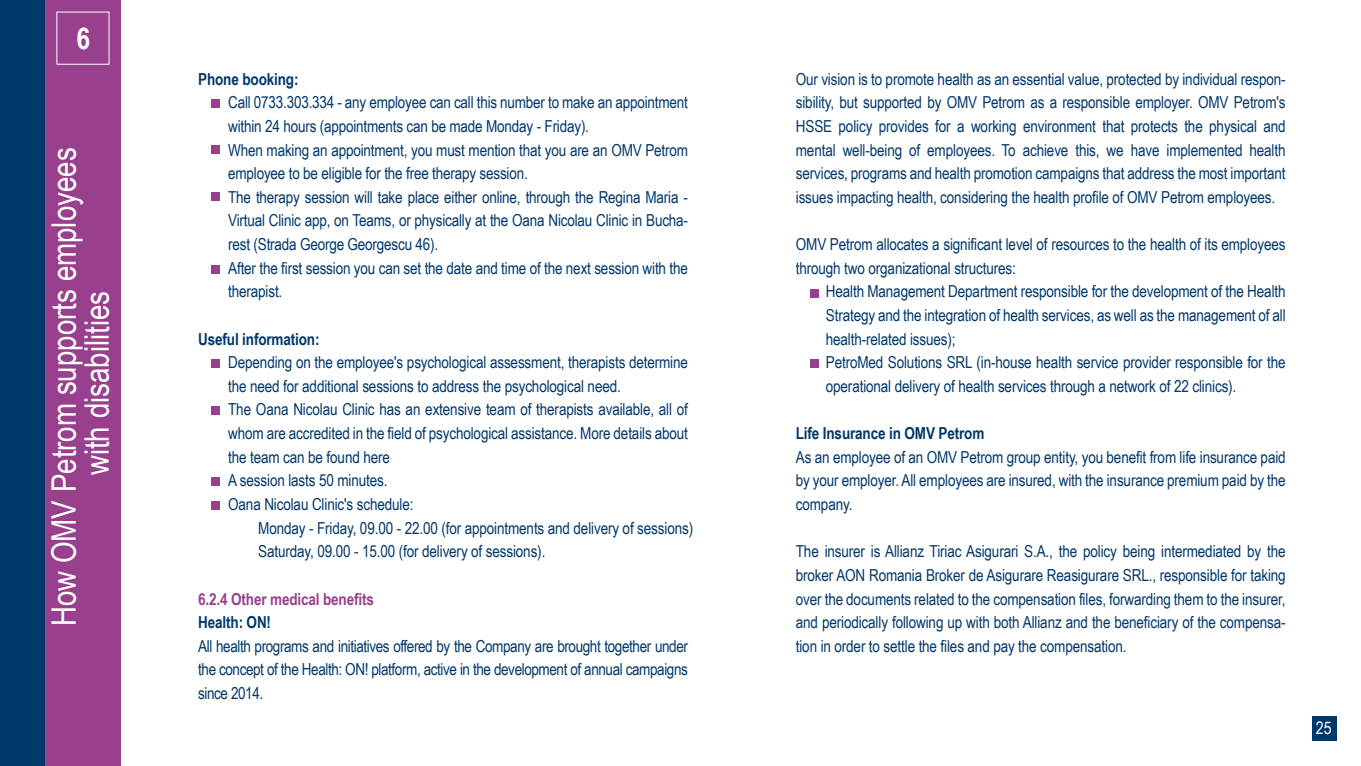
<style>
.page{position:relative;width:1361px;height:766px;background:#fff}
.page>*{position:absolute;margin:0;border:0;box-sizing:border-box;transform-origin:0 0}
.t1{font:33.75px/33px "Arial Narrow";color:#fff;text-align:center}
.t2{font:700 30px "Arial Narrow";color:#fff}
.t3{font:17.25px "Arial Narrow";color:#fff}
.t4{font:16.5px/23.5px "Arial Narrow";letter-spacing:-.01em;color:#00386c}
.t5{font:700 16.5px "Arial Narrow";letter-spacing:-.01em;color:#00386c}
.t6{font:700 16.5px "Arial Narrow";letter-spacing:-.01em;color:#983f8d}
</style>
<div class="page">
<div style="left:0;top:0;width:106px;height:765px;background:#00386c"></div>
<div style="left:45px;top:0;width:76px;height:765px;background:#983f8d"></div>
<div style="left:1311px;top:715px;width:25px;height:25px;background:#00386c"></div>
<div style="left:212px;top:100px;width:8px;height:8px;background:#983f8d"></div>
<div style="left:212px;top:192px;width:8px;height:8px;background:#983f8d"></div>
<div style="left:212px;top:266px;width:8px;height:8px;background:#983f8d"></div>
<div style="left:212px;top:359px;width:8px;height:8px;background:#983f8d"></div>
<div style="left:212px;top:501px;width:8px;height:8px;background:#983f8d"></div>
<div style="left:212px;top:406px;width:8px;height:8px;background:#983f8d"></div>
<div style="left:212px;top:477px;width:8px;height:8px;background:#983f8d"></div>
<div style="left:811px;top:289px;width:8px;height:8px;background:#983f8d"></div>
<div style="left:811px;top:359px;width:8px;height:8px;background:#983f8d"></div>
<div style="left:212px;top:146px;width:8px;height:8px;background:#983f8d"></div>
<h2 class="t2" style="left:77px;top:16px;width:15px">6</h2>
<h1 class="t1" style="left:46px;top:626px;width:480px;rotate:-90deg">How OMV Petrom supports employees with disabilities</h1>
<p class="t5" style="left:198px;top:66px;width:102px">Phone booking:</p>
<p class="t4" style="left:228px;top:90px;width:461px">Call 0733.303.334 - any employee can call this number to make an appointment within 24 hours (appointments can be made Monday - Friday).<br>When making an appointment, you must mention that you are an OMV Petrom employee to be eligible for the free therapy session.<br>The therapy session will take place either online, through the Regina Maria - Virtual Clinic app, on Teams, or physically at the Oana Nicolau Clinic in Bucha&shy;rest (Strada George Georgescu 46).<br>After the first session you can set the date and time of the next session with the therapist.</p>
<p class="t5" style="left:198px;top:326px;width:123px">Useful information:</p>
<p class="t4" style="left:228px;top:350px;width:461px">Depending on the employee's psychological assessment, therapists determine the need for additional sessions to address the psychological need.<br>The Oana Nicolau Clinic has an extensive team of therapists available, all of whom are accredited in the field of psychological assistance. More details about the team can be found here<br>A session lasts 50 minutes.<br>Oana Nicolau Clinic's schedule:</p>
<p class="t4" style="left:258px;top:515px;width:436px">Monday - Friday, 09.00 - 22.00 (for appointments and delivery of sessions)<br>Saturday, 09.00 - 15.00 (for delivery of sessions).</p>
<p class="t6" style="left:198px;top:586px;width:177px">6.2.4 Other medical benefits</p>
<p class="t5" style="left:198px;top:609px;width:74px">Health: ON!</p>
<p class="t4" style="left:198px;top:633px;width:491px;text-align:justify">All health programs and initiatives offered by the Company are brought together under the concept of the Health: ON! platform, active in the development of annual campaigns since 2014.</p>
<p class="t4" style="left:796px;top:66px;width:491px;text-align:justify">Our vision is to promote health as an essential value, protected by individual respon&shy;sibility, but supported by OMV Petrom as a responsible employer. OMV Petrom's HSSE policy provides for a working environment that protects the physical and mental well-being of employees. To achieve this, we have implemented health services, programs and health promotion campaigns that address the most important issues impacting health, considering the health profile of OMV Petrom employees.</p>
<p class="t4" style="left:796px;top:232px;width:491px">OMV Petrom allocates a significant level of resources to the health of its employees through two organizational structures:</p>
<p class="t4" style="left:826px;top:279px;width:461px">Health Management Department responsible for the development of the Health Strategy and the integration of health services, as well as the management of all health-related issues);<br>PetroMed Solutions SRL (in-house health service provider responsible for the operational delivery of health services through a network of 22 clinics).</p>
<p class="t5" style="left:796px;top:420px;width:190px">Life Insurance in OMV Petrom</p>
<p class="t4" style="left:796px;top:444px;width:491px;text-align:justify">As an employee of an OMV Petrom group entity, you benefit from life insurance paid by your employer. All employees are insured, with the insurance premium paid by the company.</p>
<p class="t4" style="left:796px;top:539px;width:491px;text-align:justify">The insurer is Allianz Tiriac Asigurari S.A., the policy being intermediated by the broker AON Romania Broker de Asigurare Reasigurare SRL., responsible for taking over the documents related to the compensation files, forwarding them to the insurer, and periodically following up with both Allianz and the beneficiary of the compensa&shy;tion in order to settle the files and pay the compensation.</p>
<p class="t3" style="left:1316px;top:715px;width:17px">25</p>
</div>
